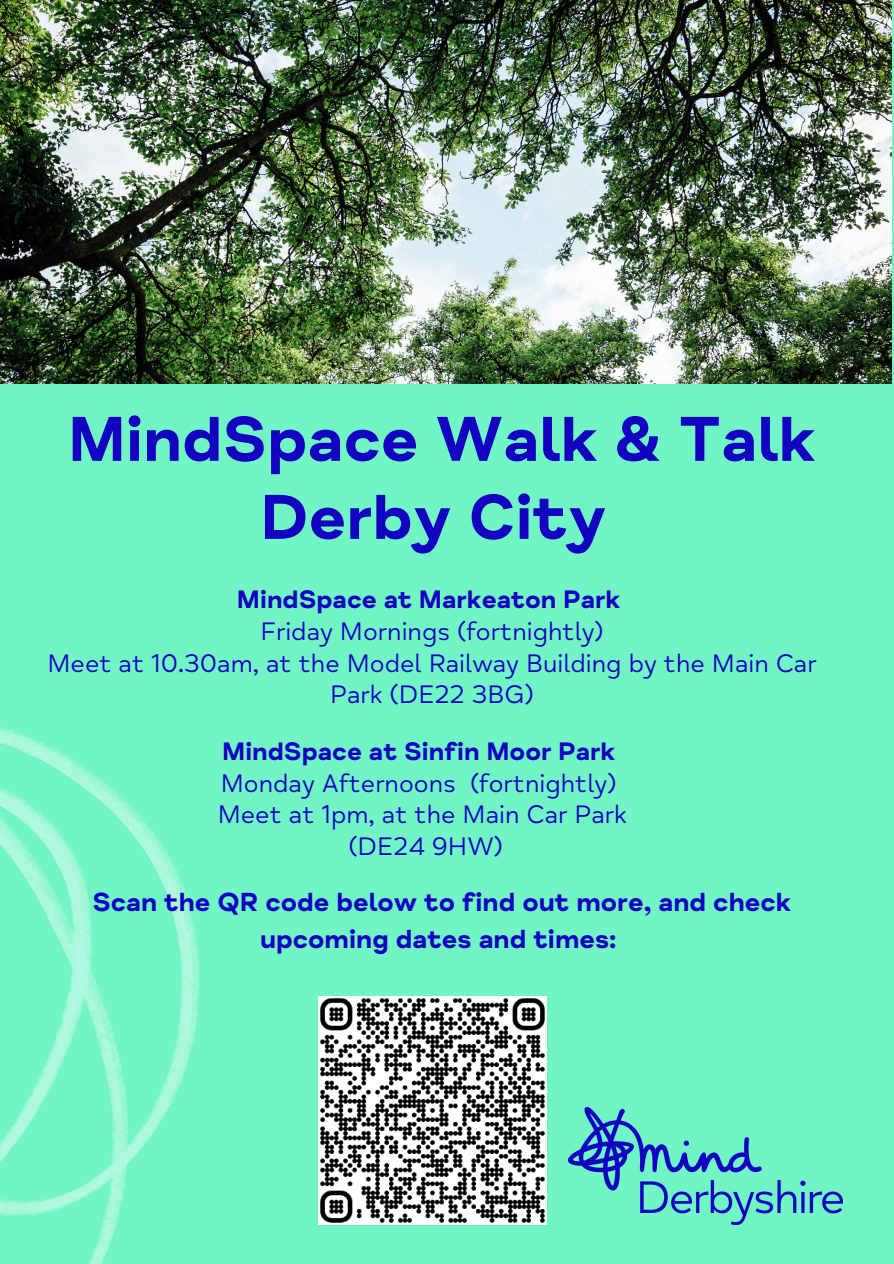
<style>
.page{position:relative;width:894px;height:1264px;background:#fff}
.page>*{position:absolute;margin:0;border:0;box-sizing:border-box;transform-origin:0 0}
.t1{font:64.8px/78px "Mind Meridian Display";color:#1300c1;text-align:center}
.t2{font:700 26.85px/36.6px "Mind Meridian";color:#1300c1;text-align:center}
.t3{font:25.8px/31.8px "Mind Meridian";color:#1300c1;text-align:center}
.t4{font:700 25.8px "Mind Meridian";color:#1300c1}
</style>
<div class="page">
<div style="left:0;top:0;width:893px;height:1263px;background:#71f5c4"></div>
<img style="left:0;top:0;width:891px;height:384px">
<img style="left:568px;top:1107px;width:274px;height:117px">
<img style="left:0;top:726px;width:382px;height:537px">
<img style="left:318px;top:996px;width:228px;height:228px">
<p class="t1" style="left:68px;top:401px;width:749px">MindSpace Walk &amp; Talk<br>Derby City</p>
<p class="t4" style="left:237px;top:583px;width:385px">MindSpace at Markeaton Park</p>
<p class="t3" style="left:260px;top:615px;width:345px">Friday Mornings (fortnightly)</p>
<p class="t3" style="left:47px;top:647px;width:770px">Meet at 10.30am, at the Model Railway Building by the Main Car<br>Park (DE22 3BG)</p>
<p class="t4" style="left:222px;top:735px;width:394px">MindSpace at Sinfin Moor Park</p>
<p class="t3" style="left:221px;top:767px;width:397px">Monday Afternoons (fortnightly)</p>
<p class="t3" style="left:218px;top:799px;width:410px">Meet at 1pm, at the Main Car Park</p>
<p class="t3" style="left:348px;top:831px;width:156px">(DE24 9HW)</p>
<p class="t2" style="left:92px;top:884px;width:700px">Scan the QR code below to find out more, and check upcoming dates and times:</p>
</div>
